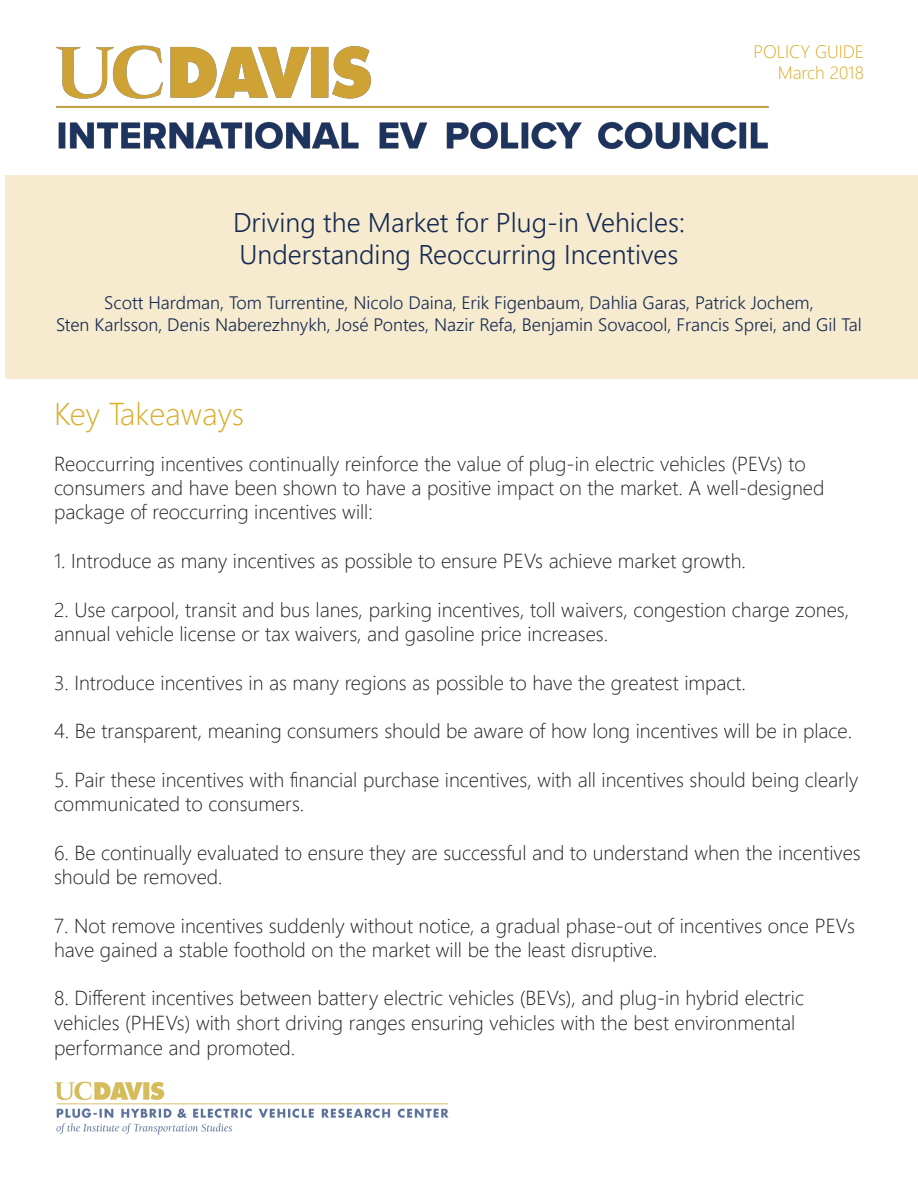
<style>
.page{position:relative;width:918px;height:1188px;background:#fff}
.page>*{position:absolute;margin:0;border:0;box-sizing:border-box;transform-origin:0 0}
.t1{font:300 31.5px "Segoe UI";color:#d9ab26}
.t2{font:300 27px "Segoe UI";color:#172a53}
.t3{font:300 20.25px/24.3px "Segoe UI";color:#231f20}
.t4{font:300 18px "Segoe UI";color:#172a53}
.t5{font:300 18px "Segoe UI";color:#d9ab26}
</style>
<div class="page">
<div style="left:5px;top:176px;width:913px;height:203px;background:#f6ebce"></div>
<img style="left:56px;top:45px;width:713px;height:105px">
<img style="left:54px;top:1081px;width:395px;height:54px">
<p class="t5" style="left:753px;top:37px;width:112px">POLICY GUIDE</p>
<p class="t5" style="left:778px;top:58px;width:88px">March 2018</p>
<p class="t2" style="left:233px;top:200px;width:453px">Driving the Market for Plug-in Vehicles:</p>
<p class="t2" style="left:240px;top:233px;width:440px">Understanding Reoccurring Incentives</p>
<p class="t4" style="left:104px;top:288px;width:711px">Scott Hardman, Tom Turrentine, Nicolo Daina, Erik Figenbaum, Dahlia Garas, Patrick Jochem,</p>
<p class="t4" style="left:56px;top:310px;width:807px">Sten Karlsson, Denis Naberezhnykh, José Pontes, Nazir Refa, Benjamin Sovacool, Francis Sprei, and Gil Tal</p>
<p class="t1" style="left:54px;top:388px;width:192px">Key Takeaways</p>
<p class="t3" style="left:54px;top:451px;width:772px">Reoccurring incentives continually reinforce the value of plug-in electric vehicles (PEVs) to consumers and have been shown to have a positive impact on the market. A well-designed package of reoccurring incentives will:</p>
<p class="t3" style="left:54px;top:548px;width:694px">1. Introduce as many incentives as possible to ensure PEVs achieve market growth.</p>
<p class="t3" style="left:54px;top:596px;width:797px">2. Use carpool, transit and bus lanes, parking incentives, toll waivers, congestion charge zones, annual vehicle license or tax waivers, and gasoline price increases.</p>
<p class="t3" style="left:54px;top:669px;width:694px">3. Introduce incentives in as many regions as possible to have the greatest impact.</p>
<p class="t3" style="left:54px;top:718px;width:800px">4. Be transparent, meaning consumers should be aware of how long incentives will be in place.</p>
<p class="t3" style="left:54px;top:766px;width:806px">5. Pair these incentives with financial purchase incentives, with all incentives should being clearly communicated to consumers.</p>
<p class="t3" style="left:54px;top:839px;width:808px">6. Be continually evaluated to ensure they are successful and to understand when the incentives should be removed.</p>
<p class="t3" style="left:54px;top:912px;width:802px">7. Not remove incentives suddenly without notice, a gradual phase-out of incentives once PEVs have gained a stable foothold on the market will be the least disruptive.</p>
<p class="t3" style="left:54px;top:985px;width:752px;line-height:24.8px">8. Different incentives between battery electric vehicles (BEVs), and plug-in hybrid electric vehicles (PHEVs) with short driving ranges ensuring vehicles with the best environmental performance and promoted.</p>
</div>
